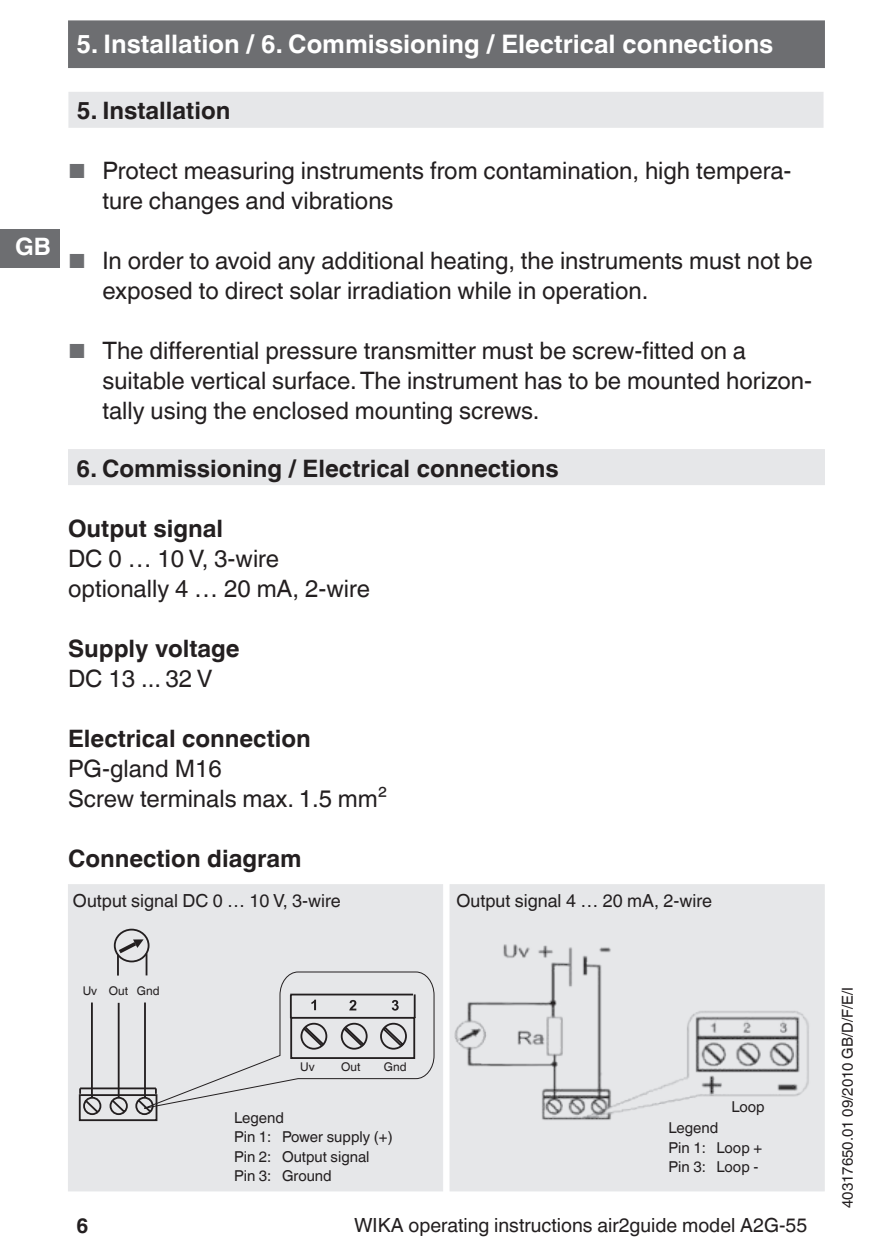
<style>
.page{position:relative;width:893px;height:1259px;background:#fff}
.page>*{position:absolute;margin:0;border:0;box-sizing:border-box;transform-origin:0 0}
.t1{font:700 25.5px "Helvetica World";color:#fff}
.t2{font:24px/30px "Helvetica World";color:#231f20}
.t3{font:700 24px "Helvetica World";color:#231f20}
.t4{font:700 24px "Helvetica World";color:#fff}
.t5{font:700 21px "Helvetica World";color:#231f20}
.t6{font:19.5px "Helvetica World";color:#231f20}
.t7{font:18px "Helvetica World";color:#231f20}
.t8{font:15px/19.5px "Helvetica World";color:#231f20}
.t9{font:12px "Helvetica World";color:#231f20}
.s1{font-size:20.4px;color:#6d6e71}
</style>
<div class="page">
<div style="left:68px;top:20px;width:757px;height:48px;background:#6d6e71;border:3px solid #6d6e71"></div>
<div style="left:0;top:229px;width:60px;height:38px;background:#6d6e71"></div>
<div style="left:68px;top:884px;width:375px;height:307px;background:#e6e7e9"></div>
<div style="left:450px;top:884px;width:374px;height:307px;background:#e6e7e9"></div>
<svg style="left:78px;top:971px;width:356px;height:151px"></svg>
<svg style="left:82px;top:928px;width:321px;height:188px"></svg>
<svg style="left:115px;top:938px;width:29px;height:13px"></svg>
<svg style="left:78px;top:951px;width:338px;height:144px"></svg>
<img style="left:455px;top:944px;width:354px;height:176px">
<div style="left:68px;top:449px;width:757px;height:36px;background:#e6e7e9"></div>
<div style="left:68px;top:92px;width:755px;height:36px;background:#e6e7e9"></div>
<p class="t4" style="left:15px;top:237px;width:37px">GB</p>
<p class="t1" style="left:77px;top:30px;width:698px">5. Installation / 6. Commissioning / Electrical connections</p>
<p class="t3" style="left:77px;top:97px;width:155px">5. Installation</p>
<p class="t2" style="left:102px;top:156px;width:691px;text-indent:-34px"><span class="s1">■</span> Protect measuring instruments from contamination, high tempera&shy;ture changes and vibrations</p>
<p class="t2" style="left:102px;top:248px;width:712px;text-indent:-34px"><span class="s1">■</span> In order to avoid any additional heating, the instruments must not be exposed to direct solar irradiation while in operation.</p>
<p class="t2" style="left:102px;top:336px;width:711px;text-indent:-34px"><span class="s1">■</span> The differential pressure transmitter must be screw-fitted on a suitable vertical surface. The instrument has to be mounted horizon&shy;tally using the enclosed mounting screws.</p>
<p class="t3" style="left:77px;top:454px;width:484px">6. Commissioning / Electrical connections</p>
<p class="t3" style="left:68px;top:519px;width:157px">Output signal</p>
<p class="t2" style="left:68px;top:543px;width:304px">DC 0 … 10 V, 3-wire optionally 4 … 20 mA, 2-wire</p>
<p class="t3" style="left:68px;top:634px;width:173px">Supply voltage</p>
<p class="t2" style="left:68px;top:663px;width:146px">DC 13 ... 32 V</p>
<p class="t3" style="left:68px;top:729px;width:244px">Electrical connection</p>
<p class="t2" style="left:68px;top:755px;width:321px">PG-gland M16<br>Screw terminals max. 1.5 mm²</p>
<p class="t3" style="left:68px;top:849px;width:235px">Connection diagram</p>
<p class="t7" style="left:73px;top:890px;width:269px">Output signal DC 0 … 10 V, 3-wire</p>
<p class="t7" style="left:456px;top:893px;width:257px">Output signal 4 … 20 mA, 2-wire</p>
<p class="t9" style="left:83px;top:986px;width:78px">Uv Out Gnd</p>
<p class="t5" style="left:77px;top:1213px;width:14px">6</p>
<p class="t9" style="left:300px;top:1062px;width:16px">Uv</p>
<p class="t9" style="left:341px;top:1062px;width:21px">Out</p>
<p class="t9" style="left:384px;top:1062px;width:24px">Gnd</p>
<p class="t8" style="left:731px;top:1098px;width:35px">Loop</p>
<p class="t8" style="left:234px;top:1109px;width:160px">Legend<br>Pin 1: Power supply (+)<br>Pin 2: Output signal<br>Pin 3: Ground</p>
<p class="t8" style="left:668px;top:1119px;width:95px">Legend<br>Pin 1: Loop +<br>Pin 3: Loop -</p>
<p class="t6" style="left:354px;top:1217px;width:455px">WIKA operating instructions air2guide model A2G-55</p>
<p class="t8" style="left:839px;top:1208px;width:222px;rotate:-90deg">40317650.01 09/2010 GB/D/F/E/I</p>
</div>
